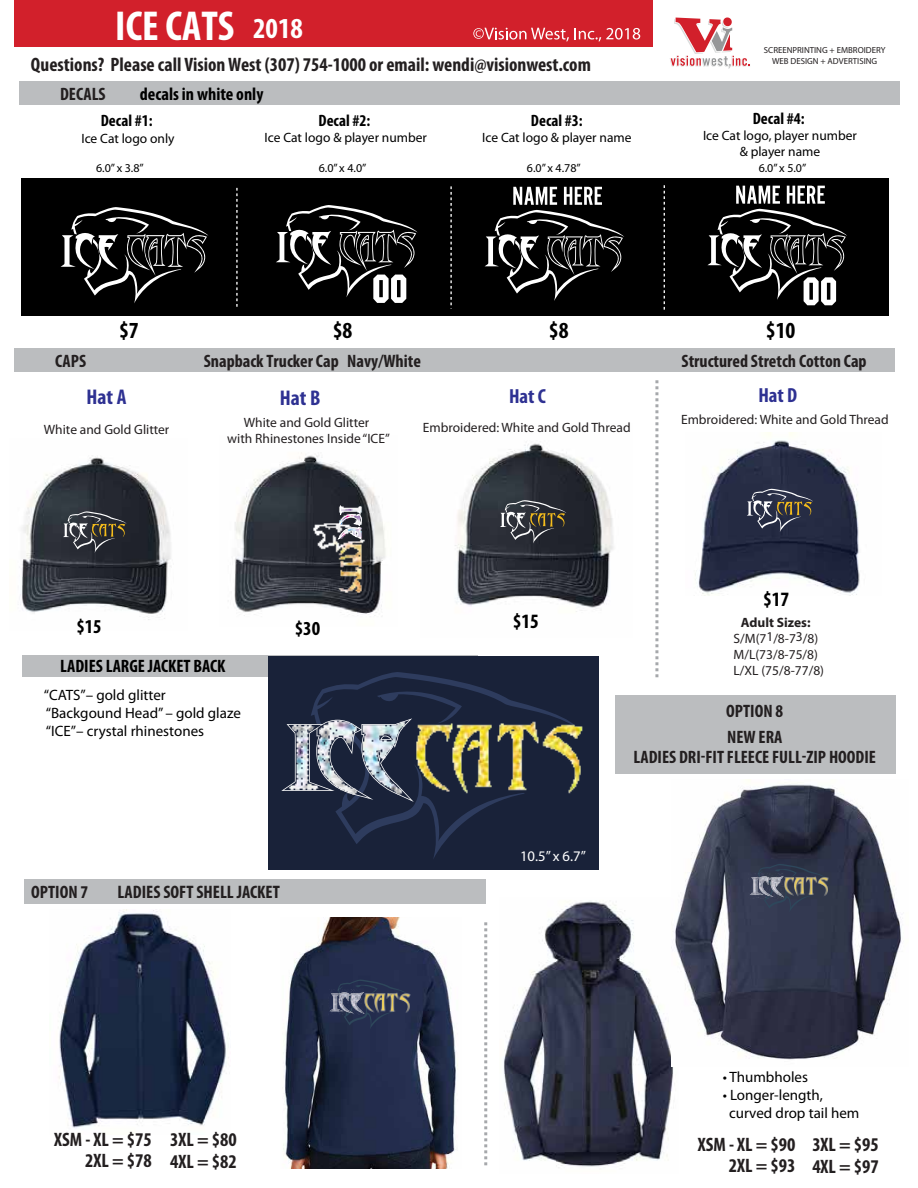
<style>
.page{position:relative;width:918px;height:1188px;background:#fff}
.page>*{position:absolute;margin:0;border:0;box-sizing:border-box;transform-origin:0 0}
.t1{font:700 condensed 42px "Myriad Pro";color:#fff}
.t2{font:700 condensed 23.1px "Myriad Pro";color:#000}
.t3{font:700 condensed 21.3px "Myriad Pro";color:#2e3192}
.t4{font:700 condensed 20.4px "Myriad Pro";color:#2e3192}
.t5{font:700 condensed 20.4px "Myriad Pro";color:#000}
.t6{font:700 condensed 19.95px "Myriad Pro";color:#000}
.t7{font:700 condensed 19.65px "Myriad Pro";color:#000}
.t8{font:700 condensed 19.5px/21.8px "Myriad Pro";color:#231f20}
.t9{font:700 condensed 18.15px "Myriad Pro";color:#231f20}
.t10{font:700 condensed 18px "Myriad Pro";color:#231f20}
.t11{font:700 condensed 18px "Myriad Pro";color:#000}
.t12{font:700 condensed 16.5px "Myriad Pro";color:#000}
.t13{font:15px/18px "Myriad Pro";color:#000}
.t14{font:14.7px "Myriad Pro";color:#fff}
.t15{font:13.5px/16.2px "Myriad Pro";color:#231f20;text-align:center}
.t16{font:13.5px/16.2px "Myriad Pro";color:#000;text-align:center}
.t17{font:700 13.5px "Myriad Pro";color:#231f20}
.t18{font:12px "Myriad Pro";color:#000}
.t19{font:8.85px/10.5px "Myriad Pro";color:#231f20;text-align:center}
.s1{font-size:29.1px}
</style>
<div class="page">
<img style="left:504px;top:901px;width:171px;height:267px">
<div style="left:24px;top:879px;width:462px;height:25px;background:#bbbdbf"></div>
<div style="left:616px;top:695px;width:280px;height:79px;background:#bbbdbf"></div>
<div style="left:22px;top:655px;width:456px;height:22px;background:#bbbdbf"></div>
<div style="left:20px;top:82px;width:880px;height:23px;background:#bbbdbf"></div>
<div style="left:21px;top:178px;width:867px;height:138px;background:#000"></div>
<svg style="left:484px;top:187px;width:140px;height:114px"></svg>
<svg style="left:60px;top:207px;width:149px;height:96px"></svg>
<svg style="left:276px;top:205px;width:142px;height:98px"></svg>
<svg style="left:707px;top:186px;width:140px;height:119px"></svg>
<svg style="left:236px;top:188px;width:2px;height:119px"></svg>
<svg style="left:450px;top:186px;width:2px;height:123px"></svg>
<svg style="left:664px;top:185px;width:1px;height:125px"></svg>
<img style="left:234px;top:452px;width:68px;height:164px">
<img style="left:20px;top:457px;width:151px;height:163px">
<svg style="left:63px;top:511px;width:64px;height:42px"></svg>
<img style="left:259px;top:470px;width:123px;height:146px">
<img style="left:285px;top:453px;width:101px;height:139px">
<svg style="left:337px;top:505px;width:25px;height:42px"></svg>
<img style="left:455px;top:443px;width:159px;height:169px">
<img style="left:695px;top:432px;width:165px;height:164px">
<svg style="left:500px;top:500px;width:67px;height:43px"></svg>
<svg style="left:747px;top:489px;width:67px;height:43px"></svg>
<div style="left:15px;top:348px;width:880px;height:23px;background:#bbbdbf"></div>
<div style="left:268px;top:656px;width:331px;height:213px;background:#192239"></div>
<img style="left:281px;top:683px;width:82px;height:161px">
<img style="left:363px;top:672px;width:253px;height:179px">
<img style="left:671px;top:780px;width:231px;height:287px">
<img style="left:59px;top:910px;width:170px;height:218px">
<img style="left:283px;top:918px;width:175px;height:250px">
<svg style="left:329px;top:980px;width:79px;height:49px"></svg>
<img style="left:328px;top:989px;width:34px;height:27px">
<img style="left:362px;top:989px;width:51px;height:27px">
<svg style="left:750px;top:864px;width:77px;height:49px"></svg>
<img style="left:749px;top:873px;width:33px;height:26px">
<img style="left:782px;top:873px;width:50px;height:27px">
<svg style="left:655px;top:380px;width:3px;height:298px"></svg>
<svg style="left:484px;top:922px;width:3px;height:244px"></svg>
<div style="left:15px;top:0;width:638px;height:47px;background:#d2202b"></div>
<svg style="left:473px;top:28px;width:96px;height:13px"></svg>
<svg style="left:575px;top:28px;width:65px;height:13px"></svg>
<svg style="left:670px;top:17px;width:80px;height:52px"></svg>
<h1 class="t1" style="left:115px;top:0;width:189px">ICE CATS <span class="s1">2018</span></h1>
<h3 class="t8" style="left:31px;top:53px;width:562px">Questions? Please call VisionWest (307) 754-1000 or email: wendi@visionwest.com</h3>
<h3 class="t10" style="left:60px;top:83px;width:47px">DECALS</h3>
<h3 class="t11" style="left:140px;top:83px;width:125px">decals in white only</h3>
<p class="t12" style="left:101px;top:111px;width:53px">Decal #1:</p>
<p class="t16" style="left:81px;top:130px;width:95px">Ice Cat logo only</p>
<p class="t12" style="left:319px;top:110px;width:53px">Decal #2:</p>
<p class="t16" style="left:265px;top:129px;width:164px">Ice Cat logo &amp; player number</p>
<p class="t12" style="left:531px;top:110px;width:53px">Decal #3:</p>
<p class="t16" style="left:482px;top:129px;width:151px">Ice Cat logo &amp; player name</p>
<p class="t18" style="left:96px;top:161px;width:49px">6.0” x 3.8”</p>
<p class="t18" style="left:319px;top:160px;width:49px">6.0” x 4.0”</p>
<p class="t18" style="left:527px;top:160px;width:55px">6.0” x 4.78”</p>
<p class="t19" style="left:764px;top:45px;width:123px">SCREENPRINTING + EMBROIDERY<br>WEB DESIGN + ADVERTISING</p>
<p class="t12" style="left:753px;top:108px;width:53px">Decal #4:</p>
<p class="t16" style="left:703px;top:127px;width:155px">Ice Cat logo, player number &amp; player name</p>
<p class="t18" style="left:759px;top:160px;width:49px">6.0” x 5.0”</p>
<h2 class="t2" style="left:119px;top:316px;width:21px">$7</h2>
<h2 class="t2" style="left:333px;top:316px;width:21px">$8</h2>
<h2 class="t2" style="left:766px;top:316px;width:31px">$10</h2>
<h2 class="t2" style="left:549px;top:316px;width:21px">$8</h2>
<h3 class="t10" style="left:55px;top:350px;width:32px">CAPS</h3>
<h3 class="t10" style="left:204px;top:350px;width:219px">Snapback Trucker Cap Navy/White</h3>
<h3 class="t10" style="left:682px;top:350px;width:187px">Structured Stretch Cotton Cap</h3>
<h3 class="t3" style="left:87px;top:383px;width:41px">Hat A</h3>
<h3 class="t3" style="left:280px;top:385px;width:42px">Hat B</h3>
<h3 class="t4" style="left:758px;top:383px;width:40px">Hat D</h3>
<h3 class="t4" style="left:509px;top:383px;width:38px">Hat C</h3>
<p class="t15" style="left:44px;top:421px;width:127px">White and Gold Glitter</p>
<p class="t15" style="left:227px;top:414px;width:164px">White and Gold Glitter<br>with Rhinestones Inside “ICE”</p>
<p class="t15" style="left:423px;top:419px;width:209px">Embroidered: White and Gold Thread</p>
<p class="t15" style="left:681px;top:411px;width:209px">Embroidered: White and Gold Thread</p>
<h3 class="t7" style="left:76px;top:614px;width:27px">$15</h3>
<h3 class="t6" style="left:295px;top:616px;width:27px">$30</h3>
<h3 class="t11" style="left:60px;top:655px;width:167px">LADIES LARGE JACKET BACK</h3>
<p class="t13" style="left:44px;top:686px;width:198px">“CATS”– gold glitter “Backgound Head” – gold glaze “ICE”– crystal rhinestones</p>
<h3 class="t10" style="left:31px;top:881px;width:58px">OPTION 7</h3>
<h3 class="t9" style="left:118px;top:881px;width:164px">LADIES SOFT SHELL JACKET</h3>
<h3 class="t5" style="left:513px;top:608px;width:28px">$15</h3>
<p class="t14" style="left:520px;top:847px;width:67px">10.5” x 6.7”</p>
<h3 class="t5" style="left:763px;top:587px;width:28px">$17</h3>
<p class="t17" style="left:741px;top:613px;width:71px">Adult Sizes:</p>
<p class="t15" style="left:734px;top:630px;width:92px;text-align:left">S/M(71/8-73/8)<br>M/L(73/8-75/8)<br>L/XL (75/8-77/8)</p>
<h3 class="t10" style="left:726px;top:700px;width:58px">OPTION 8</h3>
<h3 class="t10" style="left:727px;top:725px;width:57px">NEW ERA</h3>
<h3 class="t10" style="left:634px;top:745px;width:244px">LADIES DRI-FIT FLEECE FULL-ZIP HOODIE</h3>
<h3 class="t8" style="left:54px;top:1129px;width:99px">XSM - XL = $75</h3>
<h3 class="t8" style="left:85px;top:1149px;width:68px">2XL = $78</h3>
<h3 class="t8" style="left:170px;top:1129px;width:68px">3XL = $80<br>4XL = $82</h3>
<p class="t13" style="left:723px;top:1068px;width:87px">• Thumbholes</p>
<p class="t13" style="left:729px;top:1086px;width:132px;text-indent:-6px">• Longer-length, curved drop tail hem</p>
<h3 class="t8" style="left:698px;top:1133px;width:99px">XSM - XL = $90</h3>
<h3 class="t8" style="left:729px;top:1154px;width:68px">2XL = $93</h3>
<h3 class="t8" style="left:812px;top:1134px;width:68px">3XL = $95<br>4XL = $97</h3>
</div>
